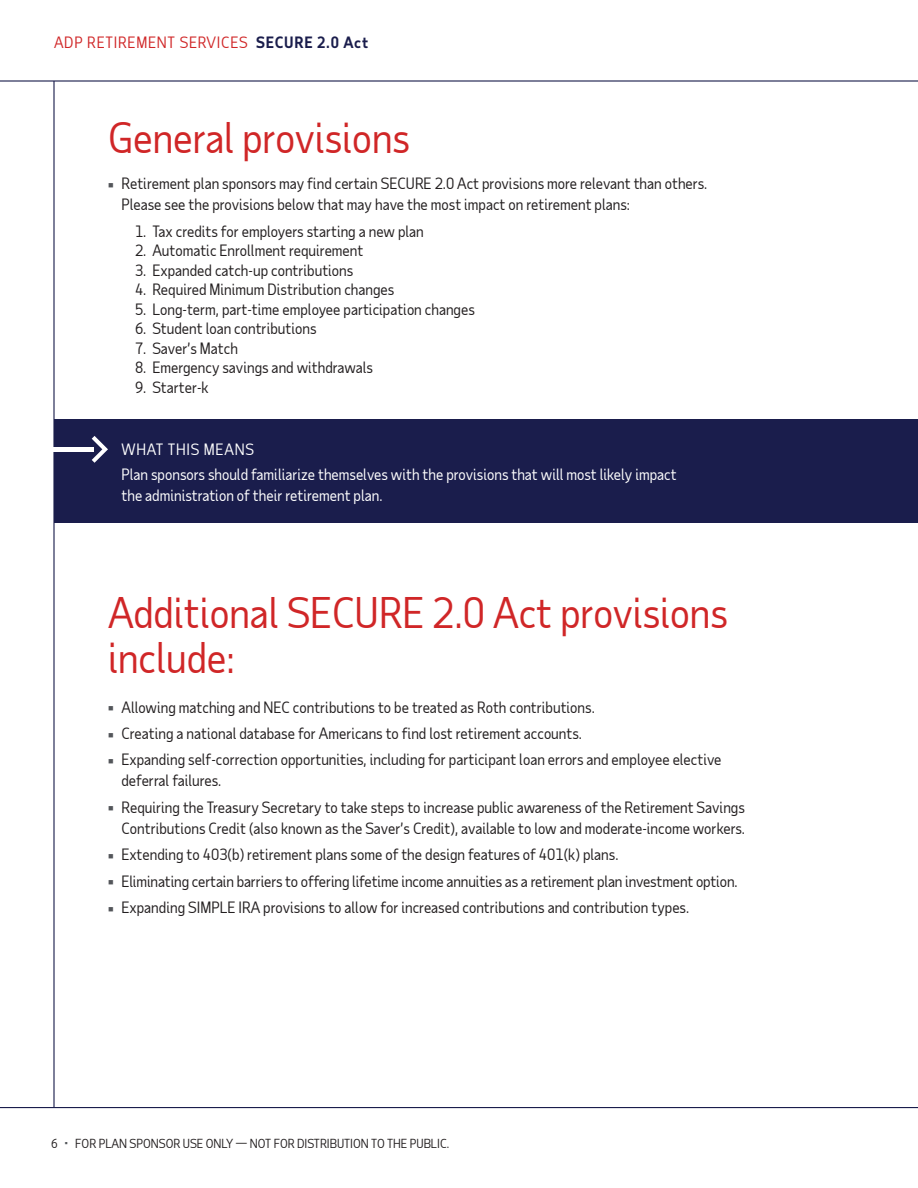
<style>
.page{position:relative;width:918px;height:1188px;background:#fff}
.page>*{position:absolute;margin:0;border:0;box-sizing:border-box;transform-origin:0 0}
._2019_-_Body_Copy{font:40.5px/45px "Taub Sans";color:#d02627}
._2019_-_Headlines{font:40.5px "Taub Sans";color:#d02627}
._2019_-_Body_Copy-2{font:15px/21px "Taub Sans";color:#231f20}
._2019_-_Body_Copy-3{font:15px/21px "Taub Sans";color:#fff}
._2019_-_ADP_SPS_Eyebrow_Front_COVER{font:15px "Taub Sans";letter-spacing:.05em;color:#d02627}
._2019_-_Headlines-2{font:15px "Taub Sans";letter-spacing:.05em;color:#fff}
._2019_-_Source___Footer{font:12px "Taub Sans";color:#231f20}
.s1{font-weight:700;color:#1a1d4c}
</style>
<div class="page">
<hr style="left:0;top:80px;width:918px;height:2px;background:#1a1d4c">
<hr style="left:53px;top:81px;width:2px;height:1026px;background:#1a1d4c">
<hr style="left:0;top:1107px;width:918px;height:1px;background:#1a1d4c">
<div style="left:54px;top:420px;width:864px;height:103px;background:#1a1d4c"></div>
<hr style="left:0;top:447px;width:93px;height:4px;background:#fff">
<svg style="left:92px;top:436px;width:16px;height:27px"></svg>
<p class="_2019_-_ADP_SPS_Eyebrow_Front_COVER" style="left:54px;top:33px;width:316px">ADP RETIREMENT SERVICES <span class="s1">SECURE 2.0 Act</span></p>
<p class="_2019_-_Headlines" style="left:108px;top:112px;width:304px">General provisions</p>
<p class="_2019_-_Body_Copy-2" style="left:122px;top:173px;width:587px">Retirement plan sponsors may find certain SECURE 2.0 Act provisions more relevant than others.<br>Please see the provisions below that may have the most impact on retirement plans:</p>
<p class="_2019_-_Body_Copy-2" style="left:135px;top:220px;width:290px">1. Tax credits for employers starting a new plan</p>
<p class="_2019_-_Body_Copy-2" style="left:135px;top:240px;width:230px">2. Automatic Enrollment requirement</p>
<p class="_2019_-_Body_Copy-2" style="left:135px;top:259px;width:220px">3. Expanded catch-up contributions</p>
<p class="_2019_-_Body_Copy-2" style="left:135px;top:279px;width:261px">4. Required Minimum Distribution changes</p>
<p class="_2019_-_Body_Copy-2" style="left:135px;top:298px;width:341px">5. Long-term, part-time employee participation changes</p>
<p class="_2019_-_Body_Copy-2" style="left:135px;top:318px;width:183px">6. Student loan contributions</p>
<p class="_2019_-_Body_Copy-2" style="left:135px;top:337px;width:105px">7. Saver’s Match</p>
<p class="_2019_-_Body_Copy-2" style="left:135px;top:357px;width:239px">8. Emergency savings and withdrawals</p>
<p class="_2019_-_Body_Copy-2" style="left:135px;top:376px;width:75px">9. Starter-k</p>
<p class="_2019_-_Headlines-2" style="left:122px;top:440px;width:134px">WHAT THIS MEANS</p>
<p class="_2019_-_Body_Copy-3" style="left:122px;top:464px;width:557px">Plan sponsors should familiarize themselves with the provisions that will most likely impact the administration of their retirement plan.</p>
<p class="_2019_-_Body_Copy" style="left:108px;top:589px;width:621px">Additional SECURE 2.0 Act provisions include:</p>
<p class="_2019_-_Body_Copy-2" style="left:122px;top:696px;width:475px">Allowing matching and NEC contributions to be treated as Roth contributions.</p>
<p class="_2019_-_Body_Copy-2" style="left:122px;top:723px;width:462px">Creating a national database for Americans to find lost retirement accounts.</p>
<p class="_2019_-_Body_Copy-2" style="left:122px;top:749px;width:601px">Expanding self-correction opportunities, including for participant loan errors and employee elective deferral failures.</p>
<p class="_2019_-_Body_Copy-2" style="left:122px;top:796px;width:625px">Requiring the Treasury Secretary to take steps to increase public awareness of the Retirement Savings<br>Contributions Credit (also known as the Saver’s Credit), available to low and moderate-income workers.</p>
<p class="_2019_-_Body_Copy-2" style="left:122px;top:844px;width:498px">Extending to 403(b) retirement plans some of the design features of 401(k) plans.</p>
<p class="_2019_-_Body_Copy-2" style="left:122px;top:870px;width:618px">Eliminating certain barriers to offering lifetime income annuities as a retirement plan investment option.</p>
<p class="_2019_-_Body_Copy-2" style="left:122px;top:897px;width:569px">Expanding SIMPLE IRA provisions to allow for increased contributions and contribution types.</p>
<p class="_2019_-_Source___Footer" style="left:51px;top:1135px;width:399px">6 <sup>■</sup> FOR PLAN SPONSOR USE ONLY — NOT FOR DISTRIBUTION TO THE PUBLIC.</p>
</div>
